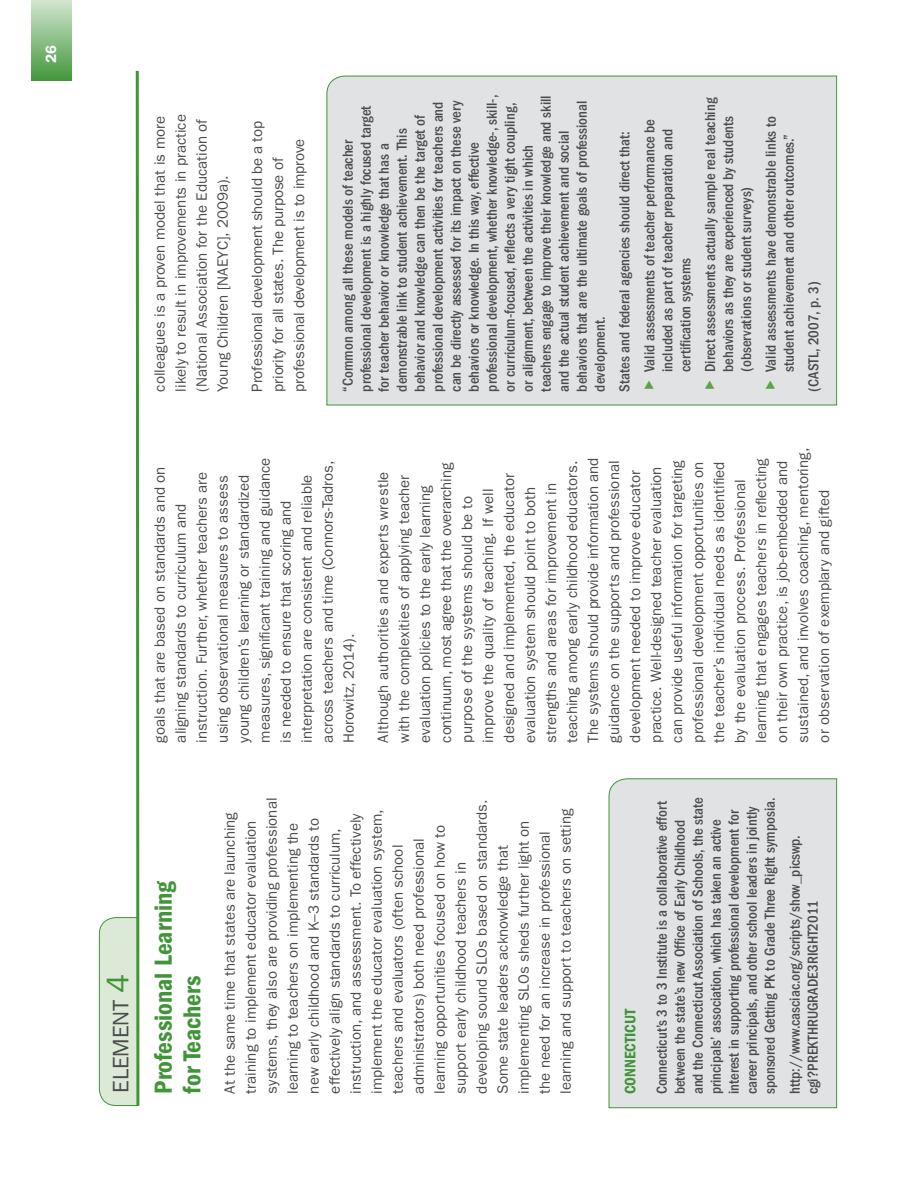
<style>
.page{position:relative;width:918px;height:1188px;background:#fff}
.page>*{position:absolute;margin:0;border:0;box-sizing:border-box;transform-origin:0 0}
.Subhead_under_ELEMEN{font:25.5px/28.5px "ITC Franklin Gothic Std Dm Cd";color:#3f9537}
.ELEMENT{font:22.5px "ITC Franklin Gothic Std";color:#4b4c4d}
.Callout_Titles_green{font:15.75px "ITC Franklin Gothic Std Dm Cd";color:#3f9537}
.Paragraph{font:15px/21px "ITC Franklin Gothic Std";color:#4b4c4d}
.Callout_Text{font:500 condensed 15px/18px "ITC Franklin Gothic Std";color:#4b4c4d}
.t1{font:600 15px "ITC Franklin Gothic Std";color:#fff}
.s1{font-size:31.5px;color:#3f9537}
</style>
<div class="page">
<div style="left:31px;top:0;width:40px;height:81px;background:linear-gradient(to bottom,#d2e6d1,#42973a)"></div>
<svg style="left:99px;top:70px;width:41px;height:1036px"></svg>
<div style="left:608px;top:778px;width:229px;height:330px;background:#e1e2e4"></div>
<div style="left:326px;top:75px;width:511px;height:331px;background:#e1e2e4"></div>
<svg style="left:644px;top:380px;width:10px;height:8px"></svg>
<svg style="left:705px;top:380px;width:9px;height:8px"></svg>
<svg style="left:766px;top:380px;width:9px;height:8px"></svg>
<p class="t1" style="left:42px;top:63px;width:19px;rotate:-90deg">26</p>
<p class="ELEMENT" style="left:108px;top:1093px;width:121px;rotate:-90deg">ELEMENT <span class="s1">4</span></p>
<p class="Paragraph" style="left:149px;top:392px;width:279px;rotate:-90deg">colleagues is a proven model that is more likely to result in improvements in practice (National Association for the Education of Young Children [NAEYC], 2009a).</p>
<p class="Paragraph" style="left:247px;top:392px;width:272px;rotate:-90deg">Professional development should be a top priority for all states. The purpose of professional development is to improve</p>
<p class="Callout_Text" style="left:339px;top:392px;width:298px;rotate:-90deg">“Common among all these models of teacher professional development is a highly focused target for teacher behavior or knowledge that has a demonstrable link to student achievement. This behavior and knowledge can then be the target of professional development activities for teachers and can be directly assessed for its impact on these very behaviors or knowledge. In this way, effective professional development, whether knowledge-, skill-, or curriculum-focused, reflects a very tight coupling, or alignment, between the activities in which teachers engage to improve their knowledge and skill and the actual student achievement and social behaviors that are the ultimate goals of professional development.</p>
<p class="Callout_Text" style="left:616px;top:392px;width:262px;rotate:-90deg">States and federal agencies should direct that:</p>
<p class="Callout_Text" style="left:640px;top:372px;width:254px;rotate:-90deg">Valid assessments of teacher performance be included as part of teacher preparation and certification systems</p>
<p class="Callout_Text" style="left:701px;top:372px;width:276px;rotate:-90deg">Direct assessments actually sample real teaching behaviors as they are experienced by students (observations or student surveys)</p>
<p class="Callout_Text" style="left:762px;top:372px;width:257px;rotate:-90deg">Valid assessments have demonstrable links to student achievement and other outcomes.”</p>
<p class="Callout_Text" style="left:805px;top:392px;width:112px;rotate:-90deg">(CASTL, 2007, p. 3)</p>
<p class="Paragraph" style="left:149px;top:742px;width:286px;rotate:-90deg">goals that are based on standards and on aligning standards to curriculum and instruction. Further, whether teachers are using observational measures to assess young children’s learning or standardized measures, significant training and guidance is needed to ensure that scoring and interpretation are consistent and reliable across teachers and time (Connors-Tadros, Horowitz, 2014).</p>
<p class="Paragraph" style="left:373px;top:742px;width:297px;rotate:-90deg">Although authorities and experts wrestle with the complexities of applying teacher evaluation policies to the early learning continuum, most agree that the overarching purpose of the systems should be to improve the quality of teaching. If well designed and implemented, the educator evaluation system should point to both strengths and areas for improvement in teaching among early childhood educators.<br>The systems should provide information and guidance on the supports and professional development needed to improve educator practice. Well-designed teacher evaluation can provide useful information for targeting professional development opportunities on the teacher’s individual needs as identified by the evaluation process. Professional learning that engages teachers in reflecting on their own practice, is job-embedded and sustained, and involves coaching, mentoring, or observation of exemplary and gifted</p>
<p class="Subhead_under_ELEMEN" style="left:149px;top:1094px;width:214px;rotate:-90deg">Professional Learning for Teachers</p>
<p class="Paragraph" style="left:219px;top:1094px;width:297px;rotate:-90deg">At the same time that states are launching training to implement educator evaluation systems, they also are providing professional learning to teachers on implementing the new early childhood and K–3 standards to effectively align standards to curriculum, instruction, and assessment. To effectively implement the educator evaluation system, teachers and evaluators (often school administrators) both need professional learning opportunities focused on how to support early childhood teachers in developing sound SLOs based on standards.<br>Some state leaders acknowledge that implementing SLOs sheds further light on the need for an increase in professional learning and support to teachers on setting</p>
<p class="Callout_Titles_green" style="left:621px;top:1094px;width:87px;rotate:-90deg">CONNECTICUT</p>
<p class="Callout_Text" style="left:653px;top:1094px;width:299px;rotate:-90deg">Connecticut’s 3 to 3 Institute is a collaborative effort between the state’s new Office of Early Childhood and the Connecticut Association of Schools, the state principals’ association, which has taken an active interest in supporting professional development for career principals, and other school leaders in jointly sponsored Getting PK to Grade Three Right symposia.</p>
<p class="Callout_Text" style="left:786px;top:1094px;width:261px;rotate:-90deg">http://www.casciac.org/scripts/show_picswp. cgi?PREKTHRUGRADE3RIGHT2011</p>
</div>
